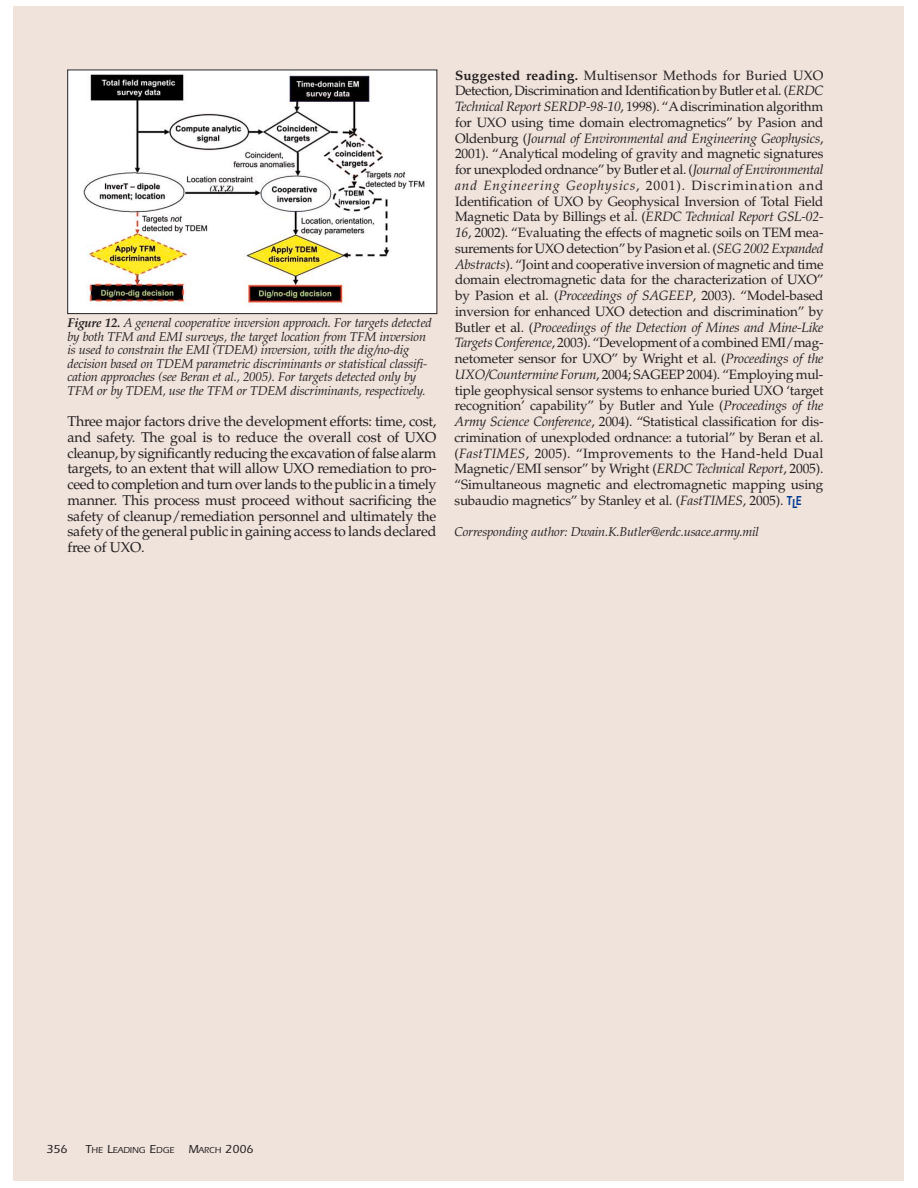
<style>
.page{position:relative;width:918px;height:1188px;background:#fff}
.page>*{position:absolute;margin:0;border:0;box-sizing:border-box;transform-origin:0 0}
.t1{font:14.25px/15.8px "Palatino";letter-spacing:-.015em;color:#231e1f;text-align:justify}
.t2{font:13.5px/15.8px "Palatino";letter-spacing:-.015em;color:#231e1f;text-align:justify}
.t3{font:italic 12.75px/13.5px "Palatino";letter-spacing:-.015em;color:#231e1f}
.t4{font:500 12px "Itc Eras";color:#231e1f}
.t5{font:500 9px "Itc Eras";color:#231e1f}
.s1{font-weight:700}
.s2{font-style:italic}
.s3{font-family:"Itc Eras";font-weight:600;color:#003994}
.s4{font-size:12px}
</style>
<div class="page">
<div style="left:14px;top:7px;width:890px;height:1174px;background:#efe3dc"></div>
<img style="left:70px;top:72px;width:365px;height:240px">
<div style="left:68px;top:70px;width:369px;height:244px;border:1px solid #231e1f"></div>
<p class="t3" style="left:68px;top:318px;width:366px"><span class="s1">Figure 12.</span> A general cooperative inversion approach. For targets detected by both TFM and EMI surveys, the target location from TFM inversion is used to constrain the EMI (TDEM) inversion, with the dig/no-dig decision based on TDEM parametric discriminants or statistical classifi&shy;cation approaches (see Beran et al., 2005). For targets detected only by TFM or by TDEM, use the TFM or TDEM discriminants, respectively.</p>
<p class="t1" style="left:68px;top:415px;width:371px">Three major factors drive the development efforts: time, cost, and safety. The goal is to reduce the overall cost of UXO cleanup, by significantly reducing the excavation of false alarm targets, to an extent that will allow UXO remediation to pro&shy;ceed to completion and turn over lands to the public in a timely manner. This process must proceed without sacrificing the safety of cleanup/remediation personnel and ultimately the safety of the general public in gaining access to lands declared free of UXO.</p>
<p class="t2" style="left:454px;top:69px;width:371px"><span class="s1">Suggested reading.</span> Multisensor Methods for Buried UXO Detection, Discrimination and Identification by Butler et al. (<span class="s2">ERDC Technical Report SERDP-98-10</span>, 1998). “Adiscrimination algorithm for UXO using time domain electromagnetics” by Pasion and Oldenburg (<span class="s2">Journal of Environmental and Engineering Geophysics</span>, 2001). “Analytical modeling of gravity and magnetic signatures for unexploded ordnance” by Butler et al. (<span class="s2">Journal of Environmental and Engineering Geophysics</span>, 2001). Discrimination and Identification of UXO by Geophysical Inversion of Total Field Magnetic Data by Billings et al. (<span class="s2">ERDC Technical Report GSL-02- 16</span>, 2002). “Evaluating the effects of magnetic soils on TEM mea&shy;surements for UXO detection” by Pasion et al. (<span class="s2">SEG 2002 Expanded Abstracts</span>). “Joint and cooperative inversion of magnetic and time domain electromagnetic data for the characterization of UXO” by Pasion et al. (<span class="s2">Proceedings of SAGEEP</span>, 2003). “Model-based inversion for enhanced UXO detection and discrimination” by Butler et al. (<span class="s2">Proceedings of the Detection of Mines and Mine-Like Targets Conference</span>, 2003). “Development of a combined EMI/mag&shy;netometer sensor for UXO” by Wright et al. (<span class="s2">Proceedings of the UXO/Countermine Forum</span>, 2004; SAGEEP 2004). “Employing mul&shy;tiple geophysical sensor systems to enhance buried UXO ‘target recognition’ capability” by Butler and Yule (<span class="s2">Proceedings of the Army Science Conference</span>, 2004). “Statistical classification for dis&shy;crimination of unexploded ordnance: a tutorial” by Beran et al. (<span class="s2">FastTIMES</span>, 2005). “Improvements to the Hand-held Dual Magnetic/EMI sensor” by Wright (<span class="s2">ERDC Technical Report</span>, 2005). “Simultaneous magnetic and electromagnetic mapping using subaudio magnetics” by Stanley et al. (<span class="s2">FastTIMES</span>, 2005). <span class="s3">TLE</span></p>
<p class="t3" style="left:454px;top:527px;width:306px">Corresponding author: Dwain.K.Butler@erdc.usace.army.mil</p>
<p class="t4" style="left:46px;top:1145px;width:23px">356</p>
<p class="t5" style="left:86px;top:1147px;width:169px"><span class="s4">T</span>HE <span class="s4">L</span>EADING <span class="s4">E</span>DGE <span class="s4">M</span>ARCH <span class="s4">2006</span></p>
</div>
